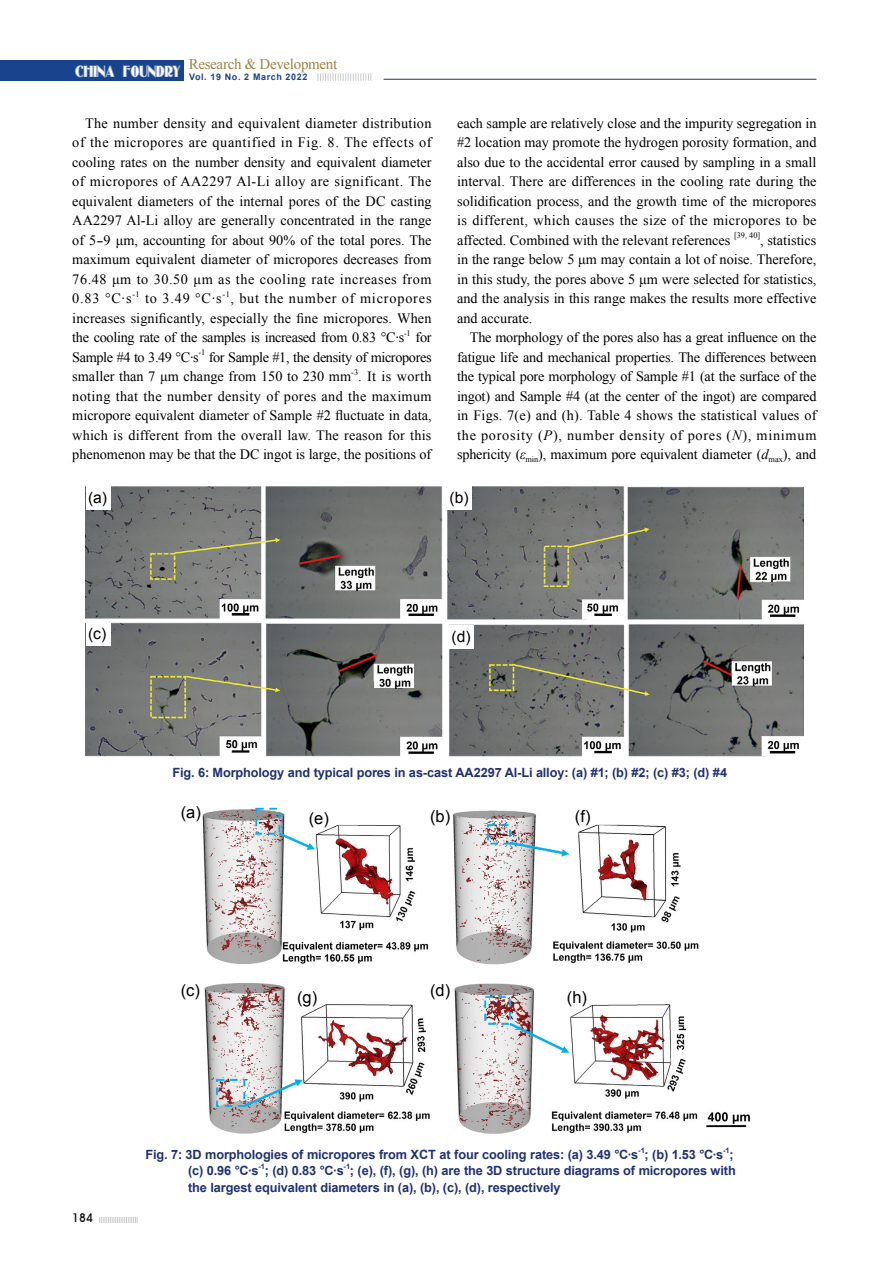
<style>
.page{position:relative;width:893px;height:1263px;background:#fff}
.page>*{position:absolute;margin:0;border:0;box-sizing:border-box;transform-origin:0 0}
.t1{font:16.5px "Arial";color:#000}
.t2{font:15.6px "Arial";color:#000}
.t3{font:15px "Times New Roman";letter-spacing:-.02em;color:#9d8447}
.t4{font:14.25px/19.5px "Times New Roman";color:#000;text-align:justify}
.t5{font:14.25px/19.5px "Times New Roman";letter-spacing:-.025em;color:#000}
.t6{font:700 12.75px/16.4px "Arial";letter-spacing:-.01em;color:#213174}
.t7{font:500 12px "Avant Garde IT Cby BT";color:#000}
.t8{font:700 9px "Arial";letter-spacing:.065em;color:#18448e}
.t9{font:8.25px "Times New Roman";color:#000}
.t10{font:700 7.5px "Arial";color:#213174}
.s1{font-style:italic}
</style>
<div class="page">
<svg style="left:99px;top:1217px;width:39px;height:6px"></svg>
<div style="left:0;top:60px;width:184px;height:21px;background:#18448e"></div>
<svg style="left:318px;top:73px;width:54px;height:8px"></svg>
<hr style="left:384px;top:79px;width:432px;height:1px;background:#213174">
<img style="left:86px;top:487px;width:717px;height:270px">
<img style="left:202px;top:807px;width:549px;height:327px">
<div style="left:86px;top:622px;width:25px;height:24px;background:#fff"></div>
<div style="left:449px;top:625px;width:25px;height:23px;background:#fff"></div>
<div style="left:86px;top:486px;width:25px;height:23px;background:#fff"></div>
<div style="left:447px;top:486px;width:25px;height:23px;background:#fff"></div>
<p class="t3" style="left:189px;top:54px;width:150px">Research &amp; Development</p>
<p class="t8" style="left:75px;top:70px;width:234px"><sup>CHINA</sup> <sup>FOUNDRY</sup> Vol. 19 No. 2 March 2022</p>
<p class="t4" style="left:72px;top:113px;width:361px;text-indent:13px">The number density and equivalent diameter distribution of the micropores are quantified in Fig. 8. The effects of cooling rates on the number density and equivalent diameter of micropores of AA2297 Al-Li alloy are significant. The equivalent diameters of the internal pores of the DC casting AA2297 Al-Li alloy are generally concentrated in the range of 5-9 μm, accounting for about 90% of the total pores. The maximum equivalent diameter of micropores decreases from 76.48 μm to 30.50 μm as the cooling rate increases from 0.83 °C·s</p>
<p class="t9" style="left:132px;top:288px;width:9px">-1</p>
<p class="t4" style="left:145px;top:288px;width:78px">to 3.49 °C·s</p>
<p class="t9" style="left:223px;top:288px;width:9px">-1</p>
<p class="t4" style="left:72px;top:288px;width:361px;text-indent:158px">, but the number of micropores increases significantly, especially the fine micropores. When the cooling rate of the samples is increased from 0.83 °C·s</p>
<p class="t9" style="left:404px;top:327px;width:8px">-1</p>
<p class="t4" style="left:416px;top:327px;width:18px">for</p>
<p class="t5" style="left:72px;top:347px;width:128px">Sample #4 to 3.49 °C·s</p>
<p class="t9" style="left:198px;top:347px;width:8px">-1</p>
<p class="t5" style="left:72px;top:347px;width:361px;text-indent:136px">for Sample #1, the density of micropores smaller than 7 μm change from 150 to 230 mm</p>
<p class="t9" style="left:351px;top:366px;width:8px">-3</p>
<p class="t4" style="left:72px;top:366px;width:361px;text-indent:286px">. It is worth noting that the number density of pores and the maximum micropore equivalent diameter of Sample #2 fluctuate in data, which is different from the overall law. The reason for this phenomenon may be that the DC ingot is large, the positions of</p>
<p class="t4" style="left:457px;top:113px;width:361px">each sample are relatively close and the impurity segregation in #2 location may promote the hydrogen porosity formation, and also due to the accidental error caused by sampling in a small interval. There are differences in the cooling rate during the solidification process, and the growth time of the micropores is different, which causes the size of the micropores to be affected. Combined with the relevant references</p>
<p class="t9" style="left:734px;top:230px;width:28px">[39, 40]</p>
<p class="t4" style="left:457px;top:230px;width:361px;text-indent:303px">, statistics in the range below 5 μm may contain a lot of noise. Therefore, in this study, the pores above 5 μm were selected for statistics, and the analysis in this range makes the results more effective and accurate.</p>
<p class="t4" style="left:457px;top:327px;width:361px;text-indent:13px">The morphology of the pores also has a great influence on the fatigue life and mechanical properties. The differences between the typical pore morphology of Sample #1 (at the surface of the ingot) and Sample #4 (at the center of the ingot) are compared in Figs. 7(e) and (h). Table 4 shows the statistical values of the porosity (<span class="s1">P</span>), number density of pores (<span class="s1">N</span>), minimum sphericity (<span class="s1">ε</span><sub>min</sub>), maximum pore equivalent diameter (<span class="s1">d</span><sub>max</sub>), and</p>
<p class="t2" style="left:88px;top:487px;width:21px">(a)</p>
<p class="t2" style="left:449px;top:487px;width:21px">(b)</p>
<p class="t2" style="left:88px;top:623px;width:20px">(c)</p>
<p class="t2" style="left:452px;top:626px;width:21px">(d)</p>
<p class="t6" style="left:173px;top:765px;width:556px">Fig. 6: Morphology and typical pores in as-cast AA2297 Al-Li alloy: (a) #1; (b) #2; (c) #3; (d) #4</p>
<p class="t1" style="left:181px;top:801px;width:22px">(a)</p>
<p class="t1" style="left:309px;top:807px;width:22px">(e)</p>
<p class="t1" style="left:575px;top:805px;width:17px">(f)</p>
<p class="t1" style="left:430px;top:805px;width:22px">(b)</p>
<p class="t1" style="left:181px;top:979px;width:21px">(c)</p>
<p class="t1" style="left:430px;top:979px;width:22px">(d)</p>
<p class="t1" style="left:297px;top:986px;width:22px">(g)</p>
<p class="t1" style="left:567px;top:986px;width:22px">(h)</p>
<p class="t6" style="left:145px;top:1147px;width:494px">Fig. 7: 3D morphologies of micropores from XCT at four cooling rates: (a) 3.49 °C·s</p>
<p class="t10" style="left:638px;top:1145px;width:8px">-1</p>
<p class="t6" style="left:645px;top:1147px;width:80px">; (b) 1.53 °C·s</p>
<p class="t10" style="left:723px;top:1145px;width:8px">-1</p>
<p class="t6" style="left:729px;top:1147px;width:6px">;</p>
<p class="t7" style="left:72px;top:1211px;width:22px">184</p>
<p class="t6" style="left:188px;top:1163px;width:72px">(c) 0.96 °C·s</p>
<p class="t10" style="left:259px;top:1162px;width:8px">-1</p>
<p class="t6" style="left:265px;top:1163px;width:80px">; (d) 0.83 °C·s</p>
<p class="t10" style="left:344px;top:1162px;width:8px">-1</p>
<p class="t6" style="left:188px;top:1163px;width:549px;text-indent:162px">; (e), (f), (g), (h) are the 3D structure diagrams of micropores with the largest equivalent diameters in (a), (b), (c), (d), respectively</p>
</div>
